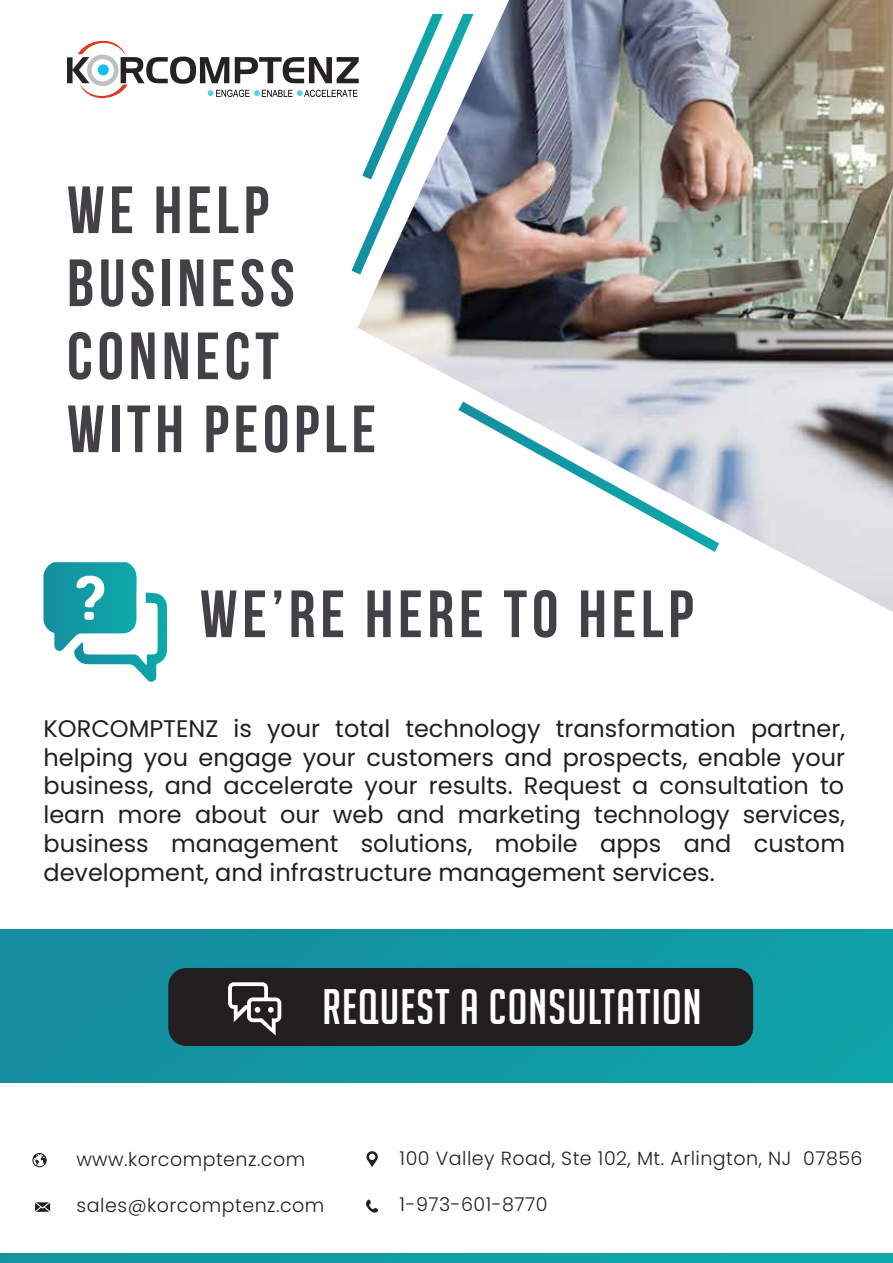
<style>
.page{position:relative;width:893px;height:1263px;background:#fff}
.page>*{position:absolute;margin:0;border:0;box-sizing:border-box;transform-origin:0 0}
.t1{font:700 66.75px/73.1px "Bebas Neue";letter-spacing:.07em;color:#151118}
.t2{font:48.6px "Big Noodle Titling";letter-spacing:.025em;color:#fff}
.t3{font:24px/28.8px "Poppins";color:#231f20;text-align:justify}
.t4{font:300 19.05px "Poppins";letter-spacing:.025em;color:#231f20}
</style>
<div class="page">
<svg style="left:0;top:929px;width:893px;height:334px;background:#1197a3"></svg>
<svg style="left:67px;top:40px;width:290px;height:233px"></svg>
<div style="left:0;top:1083px;width:893px;height:170px;background:#fff"></div>
<svg style="left:35px;top:1202px;width:15px;height:10px"></svg>
<svg style="left:32px;top:1153px;width:15px;height:14px"></svg>
<svg style="left:366px;top:1199px;width:12px;height:14px"></svg>
<svg style="left:366px;top:1151px;width:12px;height:16px"></svg>
<img style="left:357px;top:0;width:536px;height:612px">
<svg style="left:44px;top:562px;width:123px;height:120px"></svg>
<div style="left:168px;top:968px;width:585px;height:78px;background:#231f20;border-radius:18px"></div>
<svg style="left:228px;top:982px;width:53px;height:53px"></svg>
<h1 class="t1" style="left:67px;top:173px;width:311px">WE HELP<br>BUSINESS<br>CONNECT<br>WITH PEOPLE</h1>
<h1 class="t1" style="left:200px;top:577px;width:495px">WE’RE HERE TO HELP</h1>
<p class="t3" style="left:44px;top:714px;width:803px">KORCOMPTENZ is your total technology transformation partner, helping you engage your customers and prospects, enable your business, and accelerate your results. Request a consultation to learn more about our web and marketing technology services, business management solutions, mobile apps and custom development, and infrastructure management services.</p>
<h2 class="t2" style="left:322px;top:981px;width:381px">REQUEST A CONSULTATION</h2>
<p class="t4" style="left:77px;top:1148px;width:230px">www.korcomptenz.com</p>
<p class="t4" style="left:77px;top:1194px;width:249px">sales@korcomptenz.com</p>
<p class="t4" style="left:400px;top:1147px;width:464px">100 Valley Road, Ste 102, Mt. Arlington, NJ 07856</p>
<p class="t4" style="left:400px;top:1193px;width:149px">1-973-601-8770</p>
</div>
